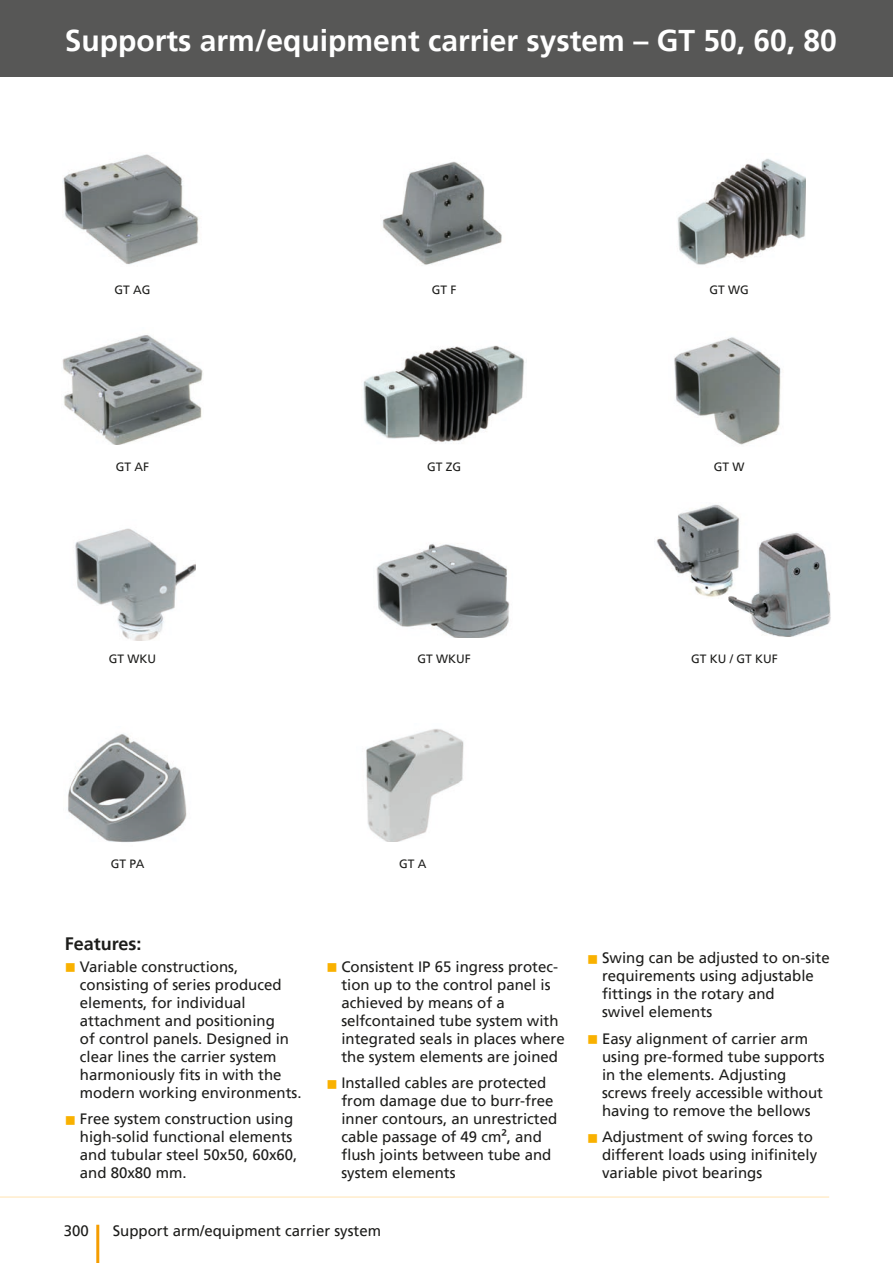
<style>
.page{position:relative;width:893px;height:1263px;background:#fff}
.page>*{position:absolute;margin:0;border:0;box-sizing:border-box;transform-origin:0 0}
.t1{font:700 30px "Frutiger LT Pro";color:#fff}
.t2{font:700 18px "Frutiger LT Pro";color:#1d1d1b}
.t3{font:15px/18px "Frutiger LT Pro";color:#1d1d1b}
.t4{font:12px "Frutiger LT Pro";color:#1d1d1b}
</style>
<div class="page">
<div style="left:0;top:0;width:893px;height:77px;background:#575756"></div>
<hr style="left:96px;top:1225px;width:3px;height:38px;background:#f59d00">
<hr style="left:0;top:1196px;width:829px;height:2px;background:#ffeccb">
<img style="left:63px;top:154px;width:136px;height:111px">
<img style="left:62px;top:335px;width:141px;height:110px">
<img style="left:75px;top:528px;width:121px;height:112px">
<img style="left:382px;top:161px;width:120px;height:104px">
<img style="left:363px;top:345px;width:161px;height:98px">
<img style="left:67px;top:734px;width:120px;height:108px">
<img style="left:376px;top:544px;width:134px;height:93px">
<img style="left:677px;top:158px;width:129px;height:107px">
<img style="left:674px;top:337px;width:107px;height:108px">
<img style="left:366px;top:729px;width:98px;height:112px">
<img style="left:656px;top:504px;width:84px;height:93px">
<img style="left:728px;top:531px;width:103px;height:106px">
<h1 class="t1" style="left:65px;top:23px;width:773px">Supports arm/equipment carrier system – GT 50, 60, 80</h1>
<p class="t4" style="left:115px;top:283px;width:37px">GT AG</p>
<p class="t4" style="left:432px;top:283px;width:26px">GT F</p>
<p class="t4" style="left:709px;top:283px;width:41px">GT WG</p>
<p class="t4" style="left:116px;top:460px;width:35px">GT AF</p>
<p class="t4" style="left:427px;top:460px;width:36px">GT ZG</p>
<p class="t4" style="left:714px;top:460px;width:32px">GT W</p>
<p class="t4" style="left:109px;top:652px;width:49px">GT WKU</p>
<p class="t4" style="left:417px;top:652px;width:55px">GT WKUF</p>
<p class="t4" style="left:691px;top:652px;width:88px">GT KU / GT KUF</p>
<p class="t4" style="left:111px;top:856px;width:35px">GT PA</p>
<p class="t2" style="left:65px;top:932px;width:78px">Features:</p>
<p class="t3" style="left:80px;top:958px;width:223px">Variable constructions, consisting of series produced elements, for individual attachment and positioning<br>of control panels. Designed in clear lines the carrier system harmoniously fits in with the modern working environments.</p>
<p class="t3" style="left:80px;top:1110px;width:219px">Free system construction using high-solid functional elements and tubular steel 50x50, 60x60, and 80x80 mm.</p>
<p class="t4" style="left:399px;top:856px;width:29px">GT A</p>
<p class="t3" style="left:341px;top:957px;width:225px">Consistent IP 65 ingress protec&shy;tion up to the control panel is achieved by means of a selfcontained tube system with integrated seals in places where the system elements are joined</p>
<p class="t3" style="left:341px;top:1074px;width:217px">Installed cables are protected from damage due to burr-free inner contours, an unrestricted cable passage of 49 cm², and flush joints between tube and system elements</p>
<p class="t3" style="left:64px;top:1222px;width:27px">300</p>
<p class="t3" style="left:113px;top:1222px;width:270px">Support arm/equipment carrier system</p>
<p class="t3" style="left:602px;top:949px;width:229px">Swing can be adjusted to on-site requirements using adjustable fittings in the rotary and<br>swivel elements</p>
<p class="t3" style="left:602px;top:1029px;width:224px">Easy alignment of carrier arm using pre-formed tube supports in the elements. Adjusting screws freely accessible without having to remove the bellows</p>
<p class="t3" style="left:602px;top:1128px;width:217px">Adjustment of swing forces to different loads using inifinitely variable pivot bearings</p>
</div>
